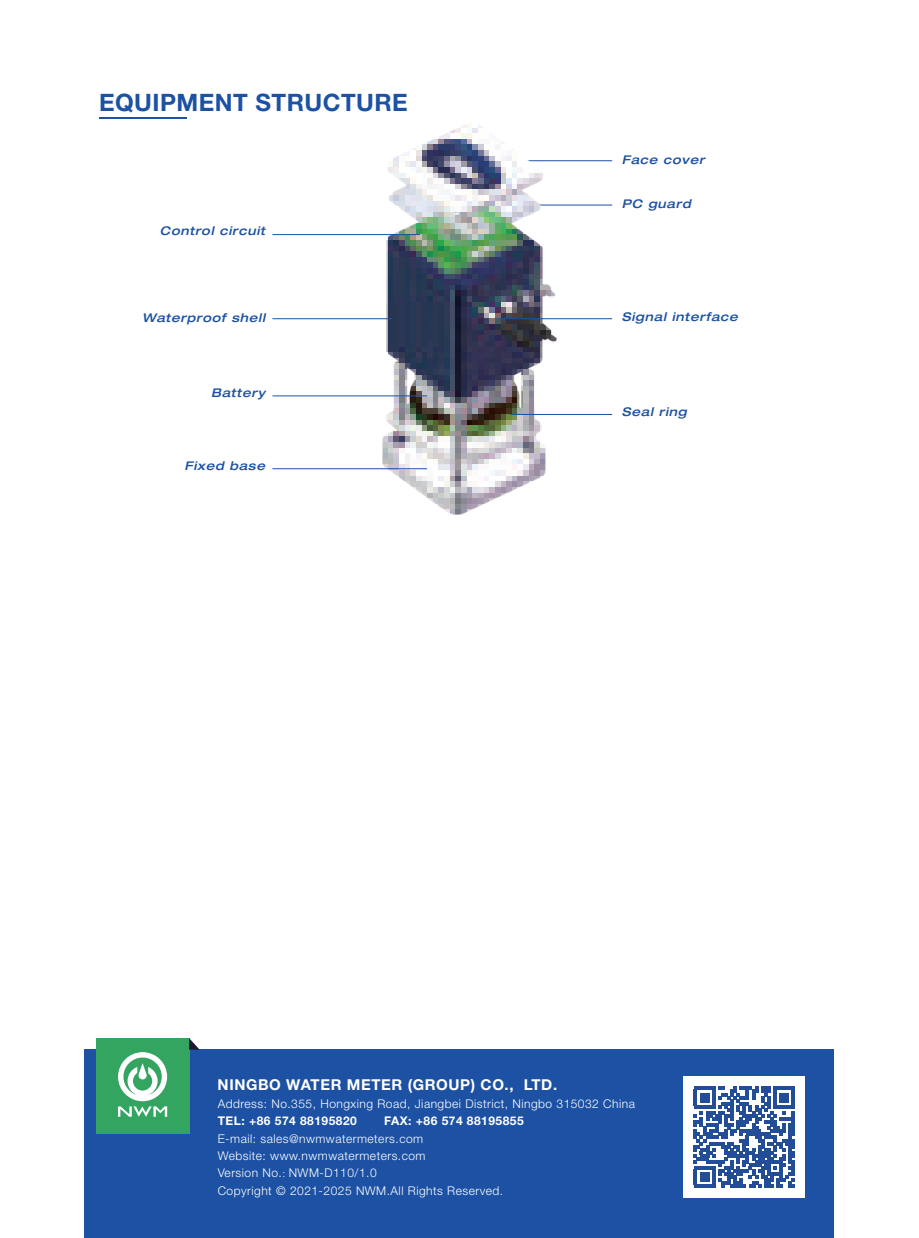
<style>
.page{position:relative;width:919px;height:1238px;background:#fff}
.page>*{position:absolute;margin:0;border:0;box-sizing:border-box;transform-origin:0 0}
.t1{font:700 24px "Helvetica Neue LT Std";letter-spacing:.02em;color:#1c51a3}
.t2{font:700 15px "Helvetica Neue LT Std";letter-spacing:.04em;color:#fff}
.t3{font:300 12px/17.4px "Helvetica Neue LT Std";letter-spacing:.04em;color:#fff}
.t4{font:italic 500 expanded 12px "Helvetica Neue LT Std";letter-spacing:.06em;color:#1c51a3}
.t5{font:700 12px "Helvetica Neue LT Std";letter-spacing:.04em;color:#fff}
.s1{font-family:"Adobe Song Std"}
</style>
<div class="page">
<div style="left:85px;top:1049px;width:749px;height:188px;background:#1c51a3"></div>
<div style="left:96px;top:1038px;width:93px;height:95px;background:#33a560"></div>
<svg style="left:118px;top:1052px;width:49px;height:64px"></svg>
<svg style="left:189px;top:1038px;width:10px;height:11px"></svg>
<div style="left:683px;top:1076px;width:122px;height:122px;background:#fff"></div>
<svg style="left:693px;top:1086px;width:101px;height:101px"></svg>
<hr style="left:99px;top:118px;width:87px;height:1px;background:#1c51a3">
<hr style="left:513px;top:160px;width:99px;height:1px;background:#1c51a3">
<hr style="left:527px;top:205px;width:85px;height:1px;background:#1c51a3">
<img style="left:382px;top:123px;width:174px;height:391px">
<hr style="left:272px;top:234px;width:148px;height:1px;background:#1c51a3">
<hr style="left:272px;top:318px;width:120px;height:1px;background:#1c51a3">
<hr style="left:499px;top:318px;width:113px;height:1px;background:#1c51a3">
<hr style="left:272px;top:395px;width:155px;height:1px;background:#1c51a3">
<hr style="left:272px;top:468px;width:155px;height:1px;background:#1c51a3">
<hr style="left:510px;top:414px;width:102px;height:1px;background:#1c51a3">
<h1 class="t1" style="left:99px;top:88px;width:310px">EQUIPMENT STRUCTURE</h1>
<p class="t4" style="left:160px;top:223px;width:107px">Control circuit</p>
<p class="t4" style="left:621px;top:152px;width:84px">Face cover</p>
<p class="t4" style="left:621px;top:196px;width:70px">PC guard</p>
<p class="t4" style="left:142px;top:310px;width:124px">Waterproof shell</p>
<p class="t4" style="left:621px;top:309px;width:117px">Signal interface</p>
<p class="t4" style="left:211px;top:385px;width:56px">Battery</p>
<p class="t4" style="left:184px;top:458px;width:82px">Fixed base</p>
<p class="t4" style="left:621px;top:404px;width:66px">Seal ring</p>
<p class="t2" style="left:217px;top:1075px;width:341px">NINGBO WATER METER (GROUP) CO., LTD.</p>
<p class="t3" style="left:218px;top:1094px;width:419px">Address: No.355, Hongxing Road, Jiangbei District, Ningbo 315032 China</p>
<p class="t5" style="left:218px;top:1113px;width:141px">TEL: +86 574 88195820</p>
<p class="t5" style="left:384px;top:1113px;width:141px">FAX: +86 574 88195855</p>
<p class="t3" style="left:218px;top:1129px;width:287px">E-mail: sales@nwmwatermeters.com<br>Website: www.nwmwatermeters.com<br>Version No.<span class="s1">:</span> NWM-D110/1.0<br>Copyright © 2021-2025 NWM.All Rights Reserved.</p>
</div>
